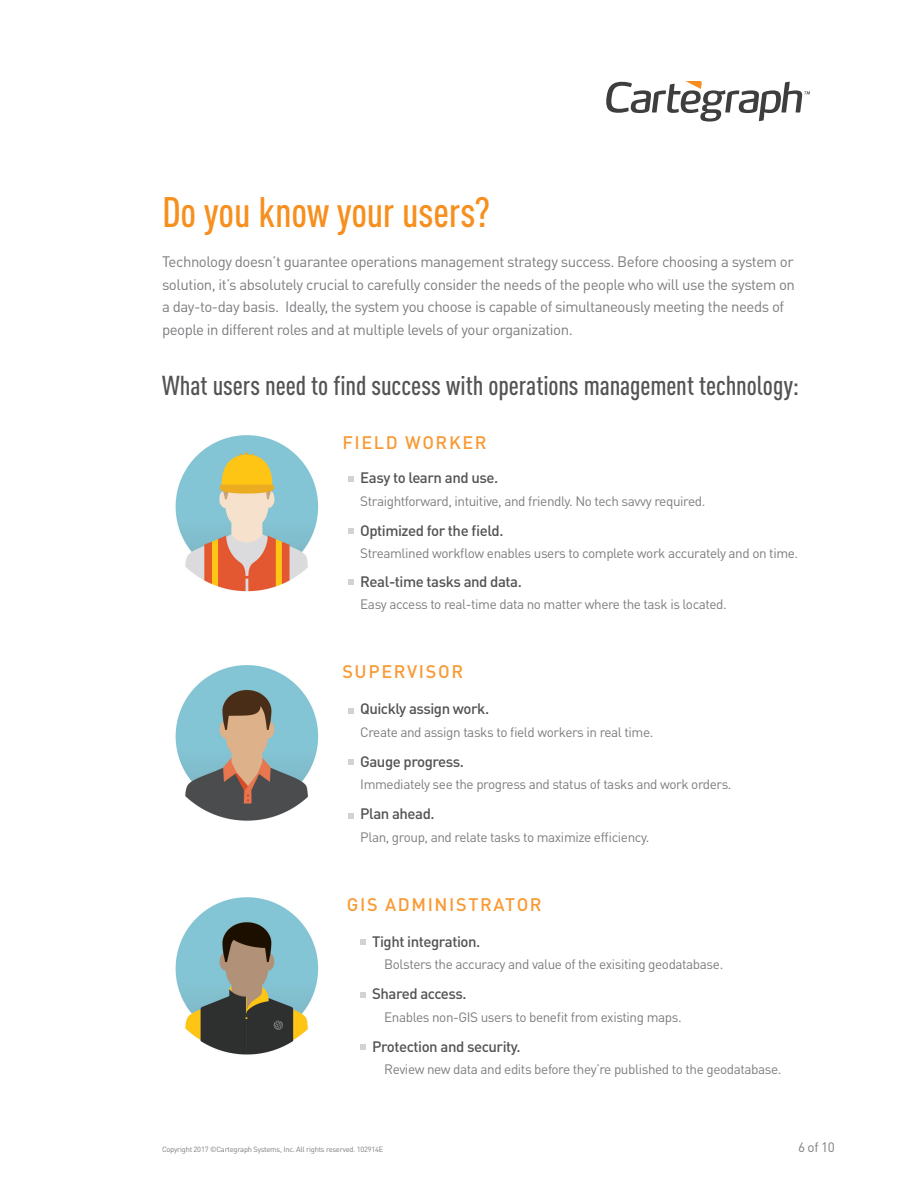
<style>
.page{position:relative;width:918px;height:1188px;background:#fff}
.page>*{position:absolute;margin:0;border:0;box-sizing:border-box;transform-origin:0 0}
.Heading_2{font:500 42px "DIN Cond";letter-spacing:-.005em;color:#f78f1e}
.Heading_3{font:500 27px "DIN Cond";color:#535354}
.Heading_5{font:500 18px "DIN Pro";letter-spacing:.09em;color:#f89a35}
.t1{font:15px/22.5px "DIN Pro";letter-spacing:-.03em;color:#7d7d80}
.Bullet_Header{font:500 15px "DIN Pro";letter-spacing:-.03em;color:#535354}
.Bullet{font:500 15px "DIN Pro";letter-spacing:-.03em;color:#535354}
.Bullet_Detail{font:13.5px "DIN Pro";letter-spacing:-.03em;color:#7d7d80}
.Page_Number{font:13.5px "DIN Pro";color:#7d7d80}
.t2{font:7.5px "DIN Pro";letter-spacing:-.03em;color:#7d7d80}
</style>
<div class="page">
<img style="left:175px;top:897px;width:144px;height:158px">
<img style="left:175px;top:665px;width:144px;height:156px">
<img style="left:175px;top:435px;width:144px;height:157px">
<svg style="left:348px;top:476px;width:6px;height:6px"></svg>
<svg style="left:348px;top:528px;width:6px;height:6px"></svg>
<svg style="left:348px;top:579px;width:6px;height:6px"></svg>
<svg style="left:348px;top:708px;width:6px;height:6px"></svg>
<svg style="left:348px;top:759px;width:6px;height:6px"></svg>
<svg style="left:348px;top:813px;width:6px;height:6px"></svg>
<svg style="left:360px;top:939px;width:6px;height:6px"></svg>
<svg style="left:360px;top:992px;width:6px;height:6px"></svg>
<svg style="left:360px;top:1044px;width:6px;height:6px"></svg>
<svg style="left:606px;top:81px;width:204px;height:41px"></svg>
<p class="Heading_2" style="left:162px;top:187px;width:330px">Do you know your users?</p>
<p class="t1" style="left:162px;top:250px;width:635px">Technology doesn’t guarantee operations management strategy success. Before choosing a system or solution, it’s absolutely crucial to carefully consider the needs of the people who will use the system on a day-to-day basis. Ideally, the system you choose is capable of simultaneously meeting the needs of people in different roles and at multiple levels of your organization.</p>
<p class="Heading_3" style="left:162px;top:369px;width:639px">What users need to find success with operations management technology:</p>
<p class="Heading_5" style="left:342px;top:430px;width:146px">FIELD WORKER</p>
<p class="Bullet" style="left:360px;top:468px;width:140px">Easy to learn and use.</p>
<p class="Bullet_Detail" style="left:360px;top:492px;width:347px">Straightforward, intuitive, and friendly. No tech savvy required.</p>
<p class="Bullet_Header" style="left:360px;top:520px;width:145px">Optimized for the field.</p>
<p class="Bullet_Detail" style="left:360px;top:544px;width:439px">Streamlined workflow enables users to complete work accurately and on time.</p>
<p class="Bullet" style="left:360px;top:571px;width:163px">Real-time tasks and data.</p>
<p class="Bullet_Detail" style="left:360px;top:595px;width:368px">Easy access to real-time data no matter where the task is located.</p>
<p class="Heading_5" style="left:342px;top:660px;width:122px">SUPERVISOR</p>
<p class="Bullet_Header" style="left:360px;top:699px;width:131px">Quickly assign work.</p>
<p class="Bullet_Detail" style="left:360px;top:723px;width:295px">Create and assign tasks to field workers in real time.</p>
<p class="Bullet_Header" style="left:360px;top:751px;width:105px">Gauge progress.</p>
<p class="Bullet_Detail" style="left:360px;top:775px;width:373px">Immediately see the progress and status of tasks and work orders.</p>
<p class="Bullet_Header" style="left:360px;top:804px;width:76px">Plan ahead.</p>
<p class="Bullet_Detail" style="left:360px;top:828px;width:291px">Plan, group, and relate tasks to maximize efficiency.</p>
<p class="Heading_5" style="left:347px;top:892px;width:196px">GIS ADMINISTRATOR</p>
<p class="Bullet_Header" style="left:372px;top:931px;width:110px">Tight integration.</p>
<p class="Bullet_Detail" style="left:384px;top:955px;width:341px">Bolsters the accuracy and value of the exisiting geodatabase.</p>
<p class="Bullet_Header" style="left:372px;top:984px;width:96px">Shared access.</p>
<p class="Bullet_Detail" style="left:384px;top:1008px;width:299px">Enables non-GIS users to benefit from existing maps.</p>
<p class="Bullet_Header" style="left:372px;top:1036px;width:150px">Protection and security.</p>
<p class="Bullet_Detail" style="left:384px;top:1060px;width:399px">Review new data and edits before they’re published to the geodatabase.</p>
<p class="t2" style="left:162px;top:1145px;width:223px">Copyright 2017 ©Cartegraph Systems, Inc. All rights reserved. 102914E</p>
<p class="Page_Number" style="left:798px;top:1138px;width:38px">6 of 10</p>
</div>
